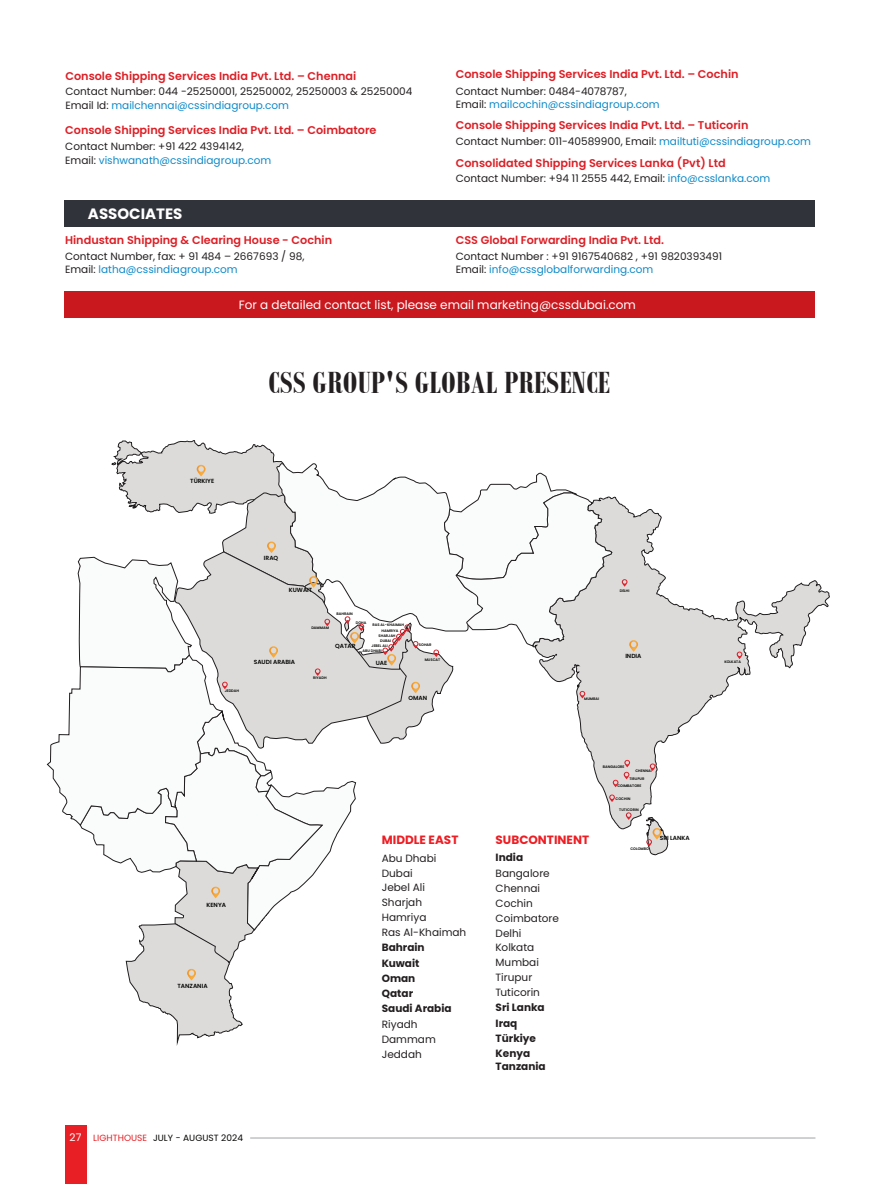
<style>
.page{position:relative;width:878px;height:1197px;background:#fff}
.page>*{position:absolute;margin:0;border:0;box-sizing:border-box;transform-origin:0 0}
.t1{font:700 33px "Bodoni MT Condensed";letter-spacing:.01em;color:#231f20}
.t2{font:700 15px "Poppins";color:#fff}
.t3{font:12px "Poppins";color:#fff}
.t4{font:700 12px "Poppins";color:#ee1d23}
.t5{font:600 11.25px "Poppins";color:#dd1f26}
.t6{font:10.5px/14.9px "Poppins";color:#231f20}
.t7{font:700 10.5px/15.3px "Poppins";color:#231f20}
.t8{font:9px "Poppins";letter-spacing:.005em;color:#050504}
.t9{font:600 6px "Poppins";color:#040503}
.t10{font:600 3.6px/4.5px "Poppins";color:#040503}
.s1{color:#0f8ac9}
.s2{font-size:10.5px;color:#fff}
.s3{color:#e82026}
</style>
<div class="page">
<div style="left:65px;top:200px;width:749px;height:26px;background:#31333b"></div>
<div style="left:64px;top:291px;width:750px;height:27px;background:#c9181e"></div>
<svg style="left:638px;top:509px;width:191px;height:308px"></svg>
<svg style="left:736px;top:651px;width:6px;height:8px"></svg>
<svg style="left:649px;top:763px;width:6px;height:8px"></svg>
<svg style="left:646px;top:817px;width:21px;height:37px"></svg>
<svg style="left:47px;top:440px;width:591px;height:603px"></svg>
<div style="left:65px;top:1124px;width:22px;height:59px;background:#e82026"></div>
<hr style="left:250px;top:1137px;width:565px;height:1px;background:#a1a3a6">
<p class="t5" style="left:65px;top:69px;width:292px">Console Shipping Services India Pvt. Ltd. – Chennai</p>
<p class="t6" style="left:65px;top:85px;width:348px;line-height:13.5px">Contact Number: 044 -25250001, 25250002, 25250003 &amp; 25250004<br>Email Id: <span class="s1">mailchennai@cssindiagroup.com</span></p>
<p class="t5" style="left:65px;top:123px;width:313px">Console Shipping Services India Pvt. Ltd. – Coimbatore</p>
<p class="t6" style="left:65px;top:140px;width:207px;line-height:13.5px">Contact Number: +91 422 4394142,<br>Email: <span class="s1">vishwanath@cssindiagroup.com</span></p>
<p class="t5" style="left:455px;top:68px;width:284px">Console Shipping Services India Pvt. Ltd. – Cochin</p>
<p class="t6" style="left:455px;top:84px;width:205px;line-height:13.5px">Contact Number: 0484-4078787,<br>Email: <span class="s1">mailcochin@cssindiagroup.com</span></p>
<p class="t5" style="left:455px;top:118px;width:294px">Console Shipping Services India Pvt. Ltd. – Tuticorin</p>
<p class="t6" style="left:455px;top:134px;width:357px">Contact Number: 011-40589900, Email: <span class="s1">mailtuti@cssindiagroup.com</span></p>
<p class="t5" style="left:455px;top:156px;width:271px">Consolidated Shipping Services Lanka (Pvt) Ltd</p>
<p class="t6" style="left:455px;top:171px;width:316px">Contact Number: +94 11 2555 442, Email: <span class="s1">info@csslanka.com</span></p>
<h2 class="t2" style="left:88px;top:205px;width:96px">ASSOCIATES</h2>
<p class="t5" style="left:65px;top:234px;width:268px">Hindustan Shipping &amp; Clearing House - Cochin</p>
<p class="t6" style="left:65px;top:249px;width:241px;line-height:13.5px">Contact Number, fax: + 91 484 – 2667693 / 98,<br>Email: <span class="s1">latha@cssindiagroup.com</span></p>
<p class="t5" style="left:455px;top:234px;width:210px">CSS Global Forwarding India Pvt. Ltd.</p>
<p class="t6" style="left:455px;top:249px;width:268px;line-height:13.5px">Contact Number : +91 9167540682 , +91 9820393491<br>Email: <span class="s1">info@cssglobalforwarding.com</span></p>
<p class="t3" style="left:239px;top:298px;width:398px">For a detailed contact list, please email marketing@cssdubai.com</p>
<h1 class="t1" style="left:268px;top:362px;width:342px">CSS GROUP'S GLOBAL PRESENCE</h1>
<p class="t9" style="left:190px;top:477px;width:25px">TÜRKIYE</p>
<p class="t10" style="left:225px;top:688px;width:16px">JEDDAH</p>
<p class="t9" style="left:264px;top:554px;width:16px">IRAQ</p>
<p class="t9" style="left:289px;top:586px;width:25px">KUWAIT</p>
<p class="t10" style="left:336px;top:611px;width:18px">BAHRAIN</p>
<p class="t10" style="left:356px;top:620px;width:12px">DOHA</p>
<p class="t10" style="left:372px;top:622px;width:33px">RAS AL-KHAIMAH</p>
<p class="t10" style="left:378px;top:633px;width:19px">SHARJAH</p>
<p class="t10" style="left:311px;top:625px;width:19px">DAMMAM</p>
<p class="t10" style="left:381px;top:628px;width:18px">HAMRIYA</p>
<p class="t10" style="left:371px;top:638px;width:21px;text-indent:9px">DUBAI<br>JEBEL ALI</p>
<p class="t10" style="left:362px;top:648px;width:21px">ABU DHABI</p>
<p class="t9" style="left:335px;top:643px;width:22px">QATAR</p>
<p class="t9" style="left:254px;top:658px;width:43px">SAUDI ARABIA</p>
<p class="t10" style="left:313px;top:676px;width:15px">RIYADH</p>
<p class="t9" style="left:375px;top:659px;width:13px">UAE</p>
<p class="t10" style="left:419px;top:642px;width:14px">SOHAR</p>
<p class="t10" style="left:424px;top:657px;width:17px">MUSCAT</p>
<p class="t9" style="left:408px;top:694px;width:20px">OMAN</p>
<p class="t10" style="left:619px;top:588px;width:11px">DELHI</p>
<p class="t10" style="left:584px;top:696px;width:17px">MUMBAI</p>
<p class="t9" style="left:625px;top:652px;width:18px">INDIA</p>
<p class="t9" style="left:206px;top:901px;width:21px">KENYA</p>
<p class="t9" style="left:177px;top:982px;width:32px">TANZANIA</p>
<p class="t8" style="left:70px;top:1132px;width:175px"><span class="s2">27</span> <span class="s3">LIGHTHOUSE</span> JULY - AUGUST 2024</p>
<p class="t4" style="left:382px;top:832px;width:78px">MIDDLE EAST</p>
<p class="t4" style="left:495px;top:832px;width:95px">SUBCONTINENT</p>
<p class="t6" style="left:382px;top:850px;width:86px">Abu Dhabi<br>Dubai<br>Jebel Ali<br>Sharjah<br>Hamriya<br>Ras Al-Khaimah</p>
<p class="t7" style="left:382px;top:939px;width:71px">Bahrain<br>Kuwait<br>Oman<br>Qatar<br>Saudi Arabia</p>
<p class="t6" style="left:382px;top:1016px;width:37px">Riyadh</p>
<p class="t6" style="left:382px;top:1046px;width:42px">Jeddah</p>
<p class="t6" style="left:382px;top:1031px;width:56px">Dammam</p>
<p class="t7" style="left:495px;top:850px;width:29px">India</p>
<p class="t6" style="left:495px;top:865px;width:65px">Bangalore<br>Chennai<br>Cochin<br>Coimbatore<br>Delhi<br>Kolkata<br>Mumbai<br>Tirupur<br>Tuticorin</p>
<p class="t7" style="left:495px;top:999px;width:51px">Sri Lanka<br>Iraq<br>Türkiye<br>Kenya</p>
<p class="t7" style="left:495px;top:1058px;width:52px">Tanzania</p>
<p class="t10" style="left:602px;top:764px;width:23px">BANGALORE</p>
<p class="t10" style="left:635px;top:769px;width:18px">CHENNAI</p>
<p class="t10" style="left:629px;top:776px;width:17px">TIRUPUR</p>
<p class="t10" style="left:617px;top:783px;width:26px">COIMBATORE</p>
<p class="t10" style="left:615px;top:796px;width:16px">COCHIN</p>
<p class="t10" style="left:619px;top:807px;width:21px">TUTICORIN</p>
<p class="t10" style="left:630px;top:846px;width:20px">COLOMBO</p>
<p class="t9" style="left:659px;top:834px;width:32px">SRI LANKA</p>
<p class="t10" style="left:724px;top:659px;width:18px">KOLKATA</p>
</div>
